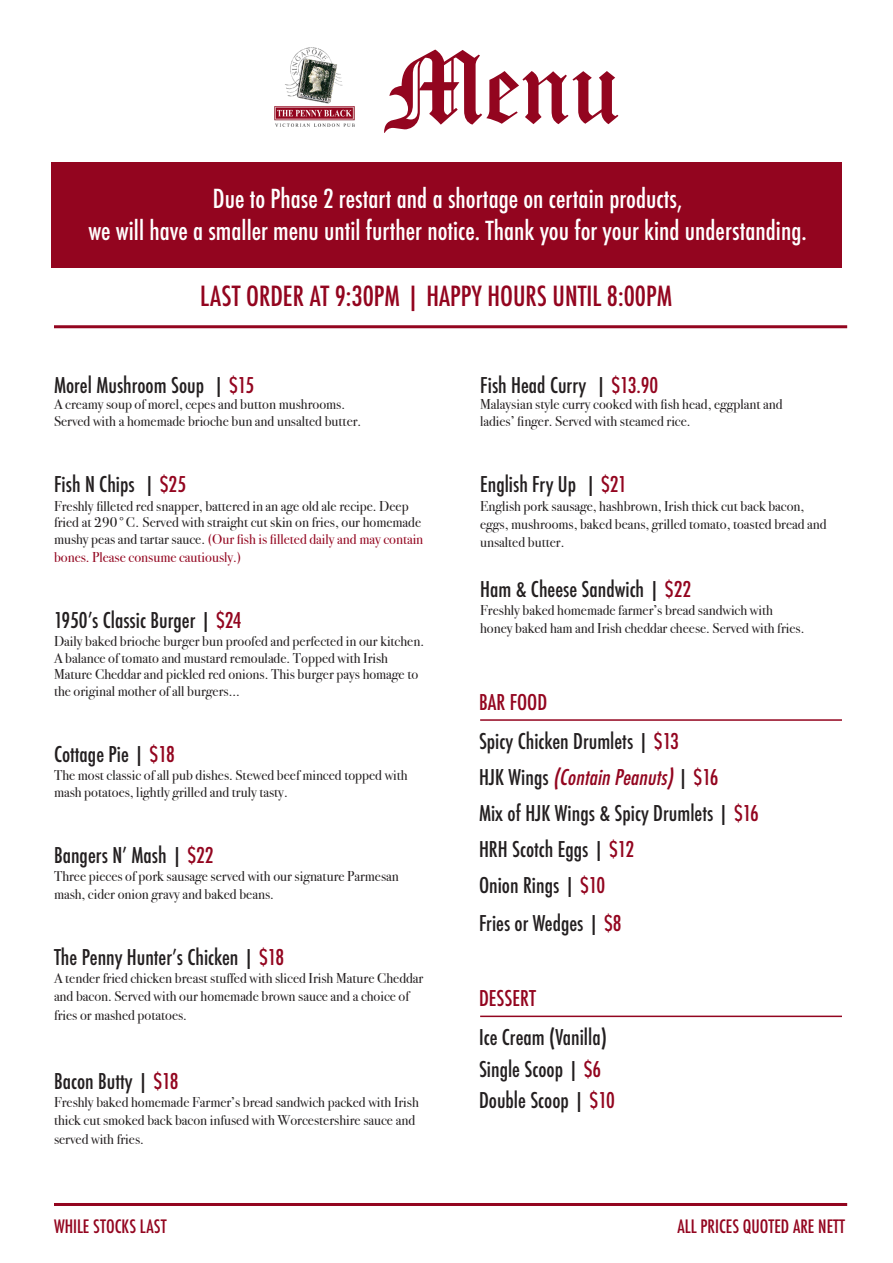
<style>
.page{position:relative;width:893px;height:1263px;background:#fff}
.page>*{position:absolute;margin:0;border:0;box-sizing:border-box;transform-origin:0 0}
.t1{font:500 condensed 27px "Futura";color:#93051f}
.t2{font:500 condensed 25.5px "Futura";color:#fff}
.t3{font:500 condensed 21.15px "Futura";color:#231f20}
.t4{font:italic 500 condensed 21.15px "Futura";color:#93051f}
.t5{font:500 condensed 21.15px "Futura";color:#93051f}
.t6{font:500 condensed 18px "Futura";color:#93051f}
.t7{font:14.25px/16.5px "Bodoni Svty Two ITCTT";color:#231f20}
.t8{font:14.25px "Bodoni Svty Two ITCTT";color:#93051f}
.s1{color:#93051f}
.s2{font-style:normal;color:#231f20}
.s3{font-style:normal}
</style>
<div class="page">
<img style="left:275px;top:47px;width:79px;height:80px">
<svg style="left:384px;top:50px;width:234px;height:83px"></svg>
<hr style="left:54px;top:1203px;width:793px;height:3px;background:#93051f">
<div style="left:51px;top:162px;width:791px;height:105px;background:#93051f"></div>
<hr style="left:54px;top:325px;width:793px;height:3px;background:#93051f">
<hr style="left:480px;top:719px;width:362px;height:2px;background:#93051f">
<hr style="left:480px;top:1015px;width:362px;height:2px;background:#93051f">
<p class="t2" style="left:213px;top:183px;width:471px">Due to Phase 2 restart and a shortage on certain products,</p>
<p class="t2" style="left:88px;top:214px;width:720px">we will have a smaller menu until further notice. Thank you for your kind understanding.</p>
<p class="t1" style="left:200px;top:279px;width:473px">LAST ORDER AT 9:30PM | HAPPY HOURS UNTIL 8:00PM</p>
<p class="t3" style="left:54px;top:371px;width:202px">Morel Mushroom Soup | <span class="s1">$15</span></p>
<p class="t7" style="left:54px;top:395px;width:293px">A creamy soup of morel, cepes and button mushrooms.</p>
<p class="t7" style="left:54px;top:411px;width:309px">Served with a homemade brioche bun and unsalted butter.</p>
<p class="t3" style="left:54px;top:471px;width:134px">Fish N Chips | <span class="s1">$25</span></p>
<p class="t7" style="left:54px;top:496px;width:371px">Freshly filleted red snapper, battered in an age old ale recipe. Deep fried at 290°C. Served with straight cut skin on fries, our homemade mushy peas and tartar sauce. <span class="s1">(Our fish is filleted daily and may contain</span></p>
<p class="t8" style="left:54px;top:545px;width:189px">bones. Please consume cautiously.)</p>
<p class="t3" style="left:54px;top:607px;width:189px">1950’s Classic Burger | <span class="s1">$24</span></p>
<p class="t7" style="left:54px;top:632px;width:372px">Daily baked brioche burger bun proofed and perfected in our kitchen.<br>A balance of tomato and mustard remoulade. Topped with Irish Mature Cheddar and pickled red onions. This burger pays homage to the original mother of all burgers...</p>
<p class="t3" style="left:54px;top:741px;width:122px">Cottage Pie | <span class="s1">$18</span></p>
<p class="t7" style="left:54px;top:765px;width:355px">The most classic of all pub dishes. Stewed beef minced topped with mash potatoes, lightly grilled and truly tasty.</p>
<p class="t3" style="left:54px;top:841px;width:161px">Bangers N’ Mash | <span class="s1">$22</span></p>
<p class="t7" style="left:54px;top:865px;width:346px;line-height:18.1px">Three pieces of pork sausage served with our signature Parmesan mash, cider onion gravy and baked beans.</p>
<p class="t3" style="left:54px;top:944px;width:232px">The Penny Hunter’s Chicken | <span class="s1">$18</span></p>
<p class="t7" style="left:54px;top:968px;width:371px;line-height:18.1px">A tender fried chicken breast stuffed with sliced Irish Mature Cheddar and bacon. Served with our homemade brown sauce and a choice of fries or mashed potatoes.</p>
<p class="t3" style="left:54px;top:1068px;width:126px">Bacon Butty | <span class="s1">$18</span></p>
<p class="t7" style="left:54px;top:1092px;width:366px;line-height:18.1px">Freshly baked homemade Farmer’s bread sandwich packed with Irish thick cut smoked back bacon infused with Worcestershire sauce and served with fries.</p>
<p class="t3" style="left:480px;top:371px;width:180px">Fish Head Curry | <span class="s1">$13.90</span></p>
<p class="t7" style="left:480px;top:395px;width:304px">Malaysian style curry cooked with fish head, eggplant and</p>
<p class="t7" style="left:480px;top:411px;width:212px">ladies’ finger. Served with steamed rice.</p>
<p class="t3" style="left:480px;top:471px;width:148px">English Fry Up | <span class="s1">$21</span></p>
<p class="t7" style="left:480px;top:496px;width:325px">English pork sausage, hashbrown, Irish thick cut back bacon,</p>
<p class="t7" style="left:480px;top:514px;width:348px">eggs, mushrooms, baked beans, grilled tomato, toasted bread and</p>
<p class="t7" style="left:480px;top:532px;width:86px">unsalted butter.</p>
<p class="t3" style="left:480px;top:575px;width:213px">Ham &amp; Cheese Sandwich | <span class="s1">$22</span></p>
<p class="t7" style="left:480px;top:600px;width:294px">Freshly baked homemade farmer’s bread sandwich with</p>
<p class="t7" style="left:480px;top:618px;width:326px">honey baked ham and Irish cheddar cheese. Served with fries.</p>
<p class="t5" style="left:479px;top:689px;width:70px">BAR FOOD</p>
<p class="t3" style="left:479px;top:728px;width:201px">Spicy Chicken Drumlets | <span class="s1">$13</span></p>
<p class="t4" style="left:479px;top:764px;width:241px"><span class="s2">H J K W i n g s</span> (ContainPeanuts)<span class="s2">|</span> <span class="s3">$ 1 6</span></p>
<p class="t3" style="left:479px;top:800px;width:281px">Mix of HJK Wings &amp; Spicy Drumlets | <span class="s1">$16</span></p>
<p class="t3" style="left:479px;top:836px;width:157px">HRH Scotch Eggs | <span class="s1">$12</span></p>
<p class="t3" style="left:479px;top:872px;width:128px">Onion Rings | <span class="s1">$10</span></p>
<p class="t3" style="left:479px;top:909px;width:144px">Fries or Wedges | <span class="s1">$8</span></p>
<p class="t5" style="left:479px;top:985px;width:59px">DESSERT</p>
<p class="t3" style="left:479px;top:1024px;width:129px">Ice Cream (Vanilla)</p>
<p class="t3" style="left:479px;top:1055px;width:124px">Single Scoop | <span class="s1">$6</span></p>
<p class="t3" style="left:479px;top:1087px;width:137px">Double Scoop | <span class="s1">$10</span></p>
<p class="t6" style="left:54px;top:1215px;width:114px">WHILE STOCKS LAST</p>
<p class="t6" style="left:677px;top:1215px;width:169px">ALL PRICES QUOTED ARE NETT</p>
</div>
